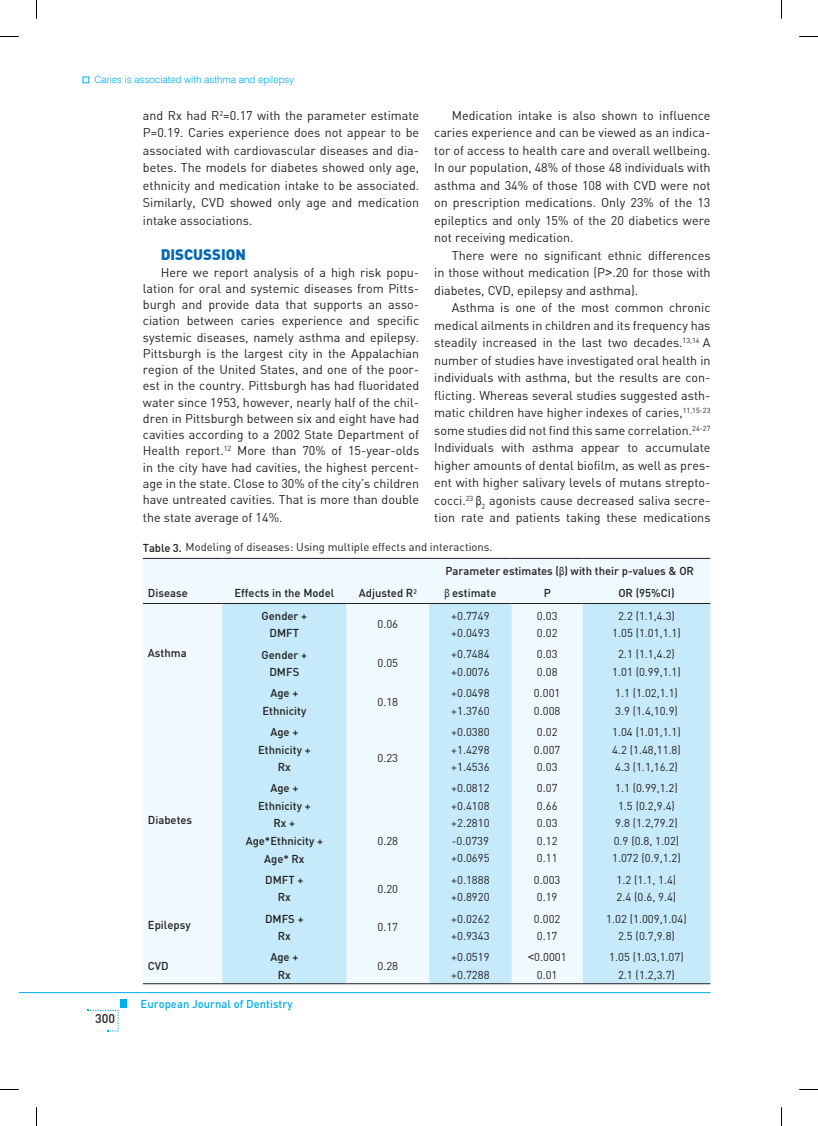
<style>
.page{position:relative;width:818px;height:1126px;background:#fff}
.page>*{position:absolute;margin:0;border:0;box-sizing:border-box;transform-origin:0 0}
.t1{font:15px "Din B Black";color:#0166b3}
.t2{font:12.5px/17.5px "Din B Regular";color:#231f20;text-align:justify}
.t3{font:12.5px "Din B Medium";color:#231f20}
.t4{font:11.25px/17.5px "Din B Regular";color:#231f20}
.t5{font:11.25px/17.5px "Din B Medium";color:#231f20;text-align:center}
.t6{font:11.25px "Din B Medium";color:#00aeef}
.t7{font:300 10px "Swiss 721 BT";color:#00aeef}
.s1{font-family:"Arial"}
.s2{font-family:"Arial Narrow"}
.s3{font-family:"Din B Medium"}
</style>
<div class="page">
<hr style="left:19px;top:992px;width:691px;height:1px;background:#00aeef">
<div style="left:120px;top:999px;width:7px;height:8px;background:#00aeef"></div>
<svg style="left:88px;top:1009px;width:31px;height:22px"></svg>
<div style="left:143px;top:559px;width:567px;height:424px;background:#f0f9fd"></div>
<svg style="left:222px;top:604px;width:488px;height:379px;fill:#c6eafa"></svg>
<hr style="left:143px;top:558px;width:79px;height:1px;background:#231f20">
<hr style="left:222px;top:558px;width:124px;height:1px;background:#231f20">
<hr style="left:346px;top:558px;width:83px;height:1px;background:#231f20">
<hr style="left:429px;top:558px;width:82px;height:1px;background:#231f20">
<hr style="left:511px;top:558px;width:71px;height:1px;background:#231f20">
<hr style="left:582px;top:558px;width:128px;height:1px;background:#231f20">
<hr style="left:143px;top:603px;width:79px;height:1px;background:#231f20">
<hr style="left:222px;top:603px;width:124px;height:1px;background:#231f20">
<hr style="left:346px;top:603px;width:83px;height:1px;background:#231f20">
<hr style="left:429px;top:603px;width:82px;height:1px;background:#231f20">
<hr style="left:511px;top:603px;width:71px;height:1px;background:#231f20">
<hr style="left:582px;top:603px;width:128px;height:1px;background:#231f20">
<hr style="left:143px;top:983px;width:79px;height:1px;background:#231f20">
<hr style="left:222px;top:983px;width:124px;height:1px;background:#231f20">
<hr style="left:346px;top:983px;width:83px;height:1px;background:#231f20">
<hr style="left:429px;top:983px;width:82px;height:1px;background:#231f20">
<hr style="left:511px;top:983px;width:71px;height:1px;background:#231f20">
<hr style="left:582px;top:983px;width:128px;height:1px;background:#231f20">
<svg style="left:83px;top:77px;width:6px;height:6px"></svg>
<svg style="left:0;top:36px;width:19px;height:1px"></svg>
<svg style="left:799px;top:36px;width:18px;height:1px"></svg>
<svg style="left:0;top:1089px;width:19px;height:1px"></svg>
<svg style="left:799px;top:1089px;width:18px;height:1px"></svg>
<svg style="left:36px;top:0;width:1px;height:19px"></svg>
<svg style="left:36px;top:1107px;width:1px;height:18px"></svg>
<p class="t7" style="left:94px;top:73px;width:201px">Caries is associated with asthma and epilepsy</p>
<p class="t2" style="left:143px;top:106px;width:278px">and Rx had R<sup>2</sup>=0.17 with the parameter estimate P=0.19. Caries experience does not appear to be associated with cardiovascular diseases and dia&shy;betes. The models for diabetes showed only age, ethnicity and medication intake to be associated.<br>Similarly, CVD showed only age and medication intake associations.</p>
<p class="t1" style="left:160px;top:245px;width:25px">DISCUSS</p>
<p class="t1" style="left:221px;top:245px;width:15px">ION</p>
<p class="t2" style="left:143px;top:264px;width:278px;line-height:16.2px;text-indent:18px">Here we report analysis of a high risk popu&shy;lation for oral and systemic diseases from Pitts&shy;burgh and provide data that supports an asso&shy;ciation between caries experience and specific systemic diseases, namely asthma and epilepsy.<br>Pittsburgh is the largest city in the Appalachian region of the United States, and one of the poor&shy;est in the country. Pittsburgh has had fluoridated water since 1953, however, nearly half of the chil&shy;dren in Pittsburgh between six and eight have had cavities according to a 2002 State Department of Health report.<sup>12</sup> More than 70% of 15-year-olds in the city have had cavities, the highest percent&shy;age in the state. Close to 30% of the city’s children have untreated cavities. That is more than double</p>
<p class="t2" style="left:143px;top:508px;width:141px">the state average of 14%.</p>
<p class="t2" style="left:434px;top:106px;width:278px;text-indent:18px">Medication intake is also shown to influence caries experience and can be viewed as an indica&shy;tor of access to health care and overall wellbeing.<br>In our population, 48% of those 48 individuals with asthma and 34% of those 108 with CVD were not on prescription medications. Only 23% of the 13 epileptics and only 15% of the 20 diabetics were not receiving medication.</p>
<p class="t2" style="left:434px;top:246px;width:277px;text-indent:18px">There were no significant ethnic differences in those without medication (P<span class="s1">&gt;</span>.20 for those with diabetes, CVD, epilepsy and asthma).</p>
<p class="t2" style="left:434px;top:299px;width:277px;text-indent:18px">Asthma is one of the most common chronic medical ailments in children and its frequency has steadily increased in the last two decades.<sup>13,14</sup> A number of studies have investigated oral health in individuals with asthma, but the results are con&shy;flicting. Whereas several studies suggested asth&shy;matic children have higher indexes of caries,<sup>11,15-23 </sup>some studies did not find this same correlation.<sup>24-27<br></sup>Individuals with asthma appear to accumulate higher amounts of dental biofilm, as well as pres&shy;ent with higher salivary levels of mutans strepto&shy;cocci.<sup>23</sup> <span class="s2">β</span><sub>2</sub> agonists cause decreased saliva secre&shy;tion rate and patients taking these medications</p>
<p class="t4" style="left:143px;top:538px;width:351px"><span class="s3">Table 3.</span> Modeling of diseases: Using multiple effects and interactions.</p>
<p class="t5" style="left:445px;top:561px;width:250px">Parameter estimates (<span class="s2">β</span>) with their p-values &amp; OR</p>
<p class="t5" style="left:148px;top:584px;width:41px">Disease</p>
<p class="t5" style="left:234px;top:584px;width:101px">Effects in the Model</p>
<p class="t5" style="left:358px;top:584px;width:59px">Adjusted R<sup>2</sup></p>
<p class="t5" style="left:444px;top:584px;width:54px"><span class="s2">β</span> estimate</p>
<p class="t5" style="left:543px;top:584px;width:9px">P</p>
<p class="t5" style="left:618px;top:584px;width:58px">OR (95%CI)</p>
<p class="t5" style="left:148px;top:643px;width:40px">Asthma</p>
<p class="t5" style="left:148px;top:810px;width:46px">Diabetes</p>
<p class="t5" style="left:148px;top:916px;width:44px">Epilepsy</p>
<p class="t5" style="left:261px;top:606px;width:47px">Gender +<br>DMFT</p>
<p class="t4" style="left:377px;top:615px;width:22px">0.06</p>
<p class="t4" style="left:451px;top:606px;width:40px">+0.7749 +0.0493</p>
<p class="t4" style="left:536px;top:606px;width:22px">0.03<br>0.02</p>
<p class="t4" style="left:611px;top:606px;width:70px;text-align:center">2.2 (1.1,4.3)<br>1.05 (1.01,1.1)</p>
<p class="t5" style="left:261px;top:645px;width:47px">Gender +<br>DMFS</p>
<p class="t4" style="left:377px;top:654px;width:22px">0.05</p>
<p class="t4" style="left:451px;top:645px;width:40px">+0.7484 +0.0076</p>
<p class="t4" style="left:536px;top:645px;width:22px">0.03<br>0.08</p>
<p class="t4" style="left:611px;top:645px;width:70px;text-align:center">2.1 (1.1,4.2)<br>1.01 (0.99,1.1)</p>
<p class="t5" style="left:262px;top:684px;width:45px">Age +<br>Ethnicity</p>
<p class="t4" style="left:377px;top:693px;width:22px">0.18</p>
<p class="t4" style="left:451px;top:684px;width:40px">+0.0498 +1.3760</p>
<p class="t4" style="left:533px;top:684px;width:28px">0.001<br>0.008</p>
<p class="t4" style="left:614px;top:684px;width:64px">1.1 (1.02,1.1)<br>3.9 (1.4,10.9)</p>
<p class="t5" style="left:258px;top:722px;width:54px">Age +<br>Ethnicity +<br>Rx</p>
<p class="t4" style="left:451px;top:723px;width:40px;text-align:justify">+0.0380 +1.4298 +1.4536</p>
<p class="t4" style="left:533px;top:723px;width:28px">0.02<br>0.007<br>0.03</p>
<p class="t4" style="left:611px;top:723px;width:70px;text-align:justify">1.04 (1.01,1.1)<br>4.2 (1.48,11.8)<br>4.3 (1.1,16.2)</p>
<p class="t4" style="left:377px;top:749px;width:22px">0.23</p>
<p class="t5" style="left:245px;top:779px;width:79px">Age +<br>Ethnicity +<br>Rx +<br>Age*Ethnicity +<br>Age* Rx</p>
<p class="t4" style="left:377px;top:831px;width:22px">0.28</p>
<p class="t4" style="left:451px;top:779px;width:40px;text-align:justify">+0.0812 +0.4108 +2.2810 -0.0739 +0.0695</p>
<p class="t4" style="left:536px;top:779px;width:22px;text-align:justify">0.07<br>0.66<br>0.03<br>0.12<br>0.11</p>
<p class="t4" style="left:611px;top:779px;width:70px;text-align:center">1.1 (0.99,1.2)<br>1.5 (0.2,9.4)<br>9.8 (1.2,79.2)<br>0.9 (0.8, 1.02)<br>1.072 (0.9,1.2)</p>
<p class="t5" style="left:265px;top:870px;width:40px">DMFT +<br>Rx</p>
<p class="t4" style="left:377px;top:879px;width:22px">0.20</p>
<p class="t4" style="left:451px;top:870px;width:40px">+0.1888 +0.8920</p>
<p class="t4" style="left:533px;top:870px;width:28px">0.003<br>0.19</p>
<p class="t4" style="left:616px;top:870px;width:61px">1.2 (1.1, 1.4)<br>2.4 (0.6, 9.4)</p>
<p class="t5" style="left:265px;top:909px;width:40px">DMFS +<br>Rx</p>
<p class="t4" style="left:377px;top:918px;width:22px">0.17</p>
<p class="t4" style="left:451px;top:909px;width:40px">+0.0262 +0.9343</p>
<p class="t4" style="left:533px;top:909px;width:28px">0.002<br>0.17</p>
<p class="t4" style="left:606px;top:909px;width:82px;text-align:center">1.02 (1.009,1.04)<br>2.5 (0.7,9.8)</p>
<p class="t5" style="left:148px;top:956px;width:22px">CVD</p>
<p class="t5" style="left:270px;top:948px;width:29px">Age +<br>Rx</p>
<p class="t4" style="left:377px;top:956px;width:22px">0.28</p>
<p class="t4" style="left:451px;top:948px;width:40px">+0.0519 +0.7288</p>
<p class="t4" style="left:527px;top:948px;width:40px;text-align:center"><span class="s1">&lt;</span>0.0001<br>0.01</p>
<p class="t4" style="left:608px;top:948px;width:76px;text-align:center">1.05 (1.03,1.07)<br>2.1 (1.2,3.7)</p>
<p class="t3" style="left:95px;top:1010px;width:21px">300</p>
<p class="t6" style="left:140px;top:996px;width:153px">European Journal of Dentistry</p>
</div>
